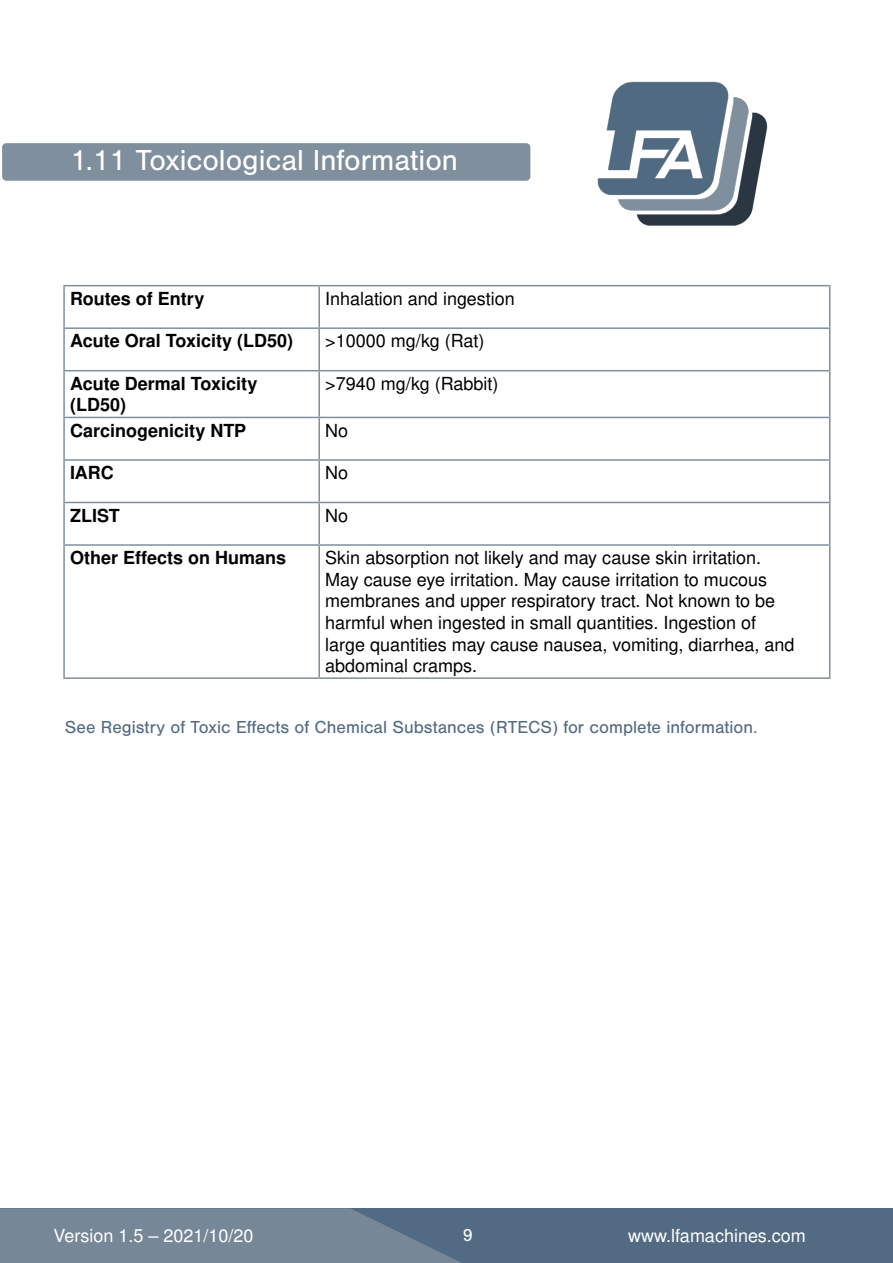
<style>
.page{position:relative;width:893px;height:1263px;background:#fff}
.page>*{position:absolute;margin:0;border:0;box-sizing:border-box;transform-origin:0 0}
.t1{font:30px "Nimbus San";color:#fff}
.t2{font:18px/21.6px "Nimbus San L";color:#000}
.t3{font:700 18px/21.6px "Nimbus San L";color:#000}
.t4{font:18px "Nimbus San";color:#526b83}
.t5{font:18px "Nimbus San L";color:#fff}
.t6{font:18px "Nimbus San";color:#fff}
</style>
<div class="page">
<div style="left:1px;top:1208px;width:892px;height:55px;background:#526b83"></div>
<svg style="left:0;top:1208px;width:461px;height:55px;background:#718394"></svg>
<img style="left:597px;top:81px;width:171px;height:145px">
<div style="left:2px;top:143px;width:528px;height:38px;background:#808f9d;border-radius:4px"></div>
<hr style="left:63px;top:285px;width:256px;height:1px;background:#808f9d">
<hr style="left:63px;top:286px;width:2px;height:41px;background:#808f9d">
<hr style="left:319px;top:285px;width:511px;height:1px;background:#808f9d">
<hr style="left:318px;top:286px;width:2px;height:41px;background:#808f9d">
<hr style="left:829px;top:286px;width:1px;height:41px;background:#808f9d">
<hr style="left:63px;top:327px;width:256px;height:2px;background:#808f9d">
<hr style="left:63px;top:329px;width:2px;height:41px;background:#808f9d">
<hr style="left:319px;top:327px;width:511px;height:2px;background:#808f9d">
<hr style="left:318px;top:329px;width:2px;height:41px;background:#808f9d">
<hr style="left:829px;top:329px;width:1px;height:41px;background:#808f9d">
<hr style="left:63px;top:370px;width:256px;height:1px;background:#808f9d">
<hr style="left:63px;top:371px;width:2px;height:46px;background:#808f9d">
<hr style="left:319px;top:370px;width:511px;height:1px;background:#808f9d">
<hr style="left:318px;top:371px;width:2px;height:46px;background:#808f9d">
<hr style="left:829px;top:371px;width:1px;height:46px;background:#808f9d">
<hr style="left:63px;top:417px;width:256px;height:1px;background:#808f9d">
<hr style="left:63px;top:418px;width:2px;height:41px;background:#808f9d">
<hr style="left:319px;top:417px;width:511px;height:1px;background:#808f9d">
<hr style="left:318px;top:418px;width:2px;height:41px;background:#808f9d">
<hr style="left:829px;top:418px;width:1px;height:41px;background:#808f9d">
<hr style="left:63px;top:459px;width:256px;height:2px;background:#808f9d">
<hr style="left:63px;top:461px;width:2px;height:41px;background:#808f9d">
<hr style="left:319px;top:459px;width:511px;height:2px;background:#808f9d">
<hr style="left:318px;top:461px;width:2px;height:41px;background:#808f9d">
<hr style="left:829px;top:461px;width:1px;height:41px;background:#808f9d">
<hr style="left:63px;top:502px;width:256px;height:1px;background:#808f9d">
<hr style="left:63px;top:503px;width:2px;height:41px;background:#808f9d">
<hr style="left:319px;top:502px;width:511px;height:1px;background:#808f9d">
<hr style="left:318px;top:503px;width:2px;height:41px;background:#808f9d">
<hr style="left:829px;top:503px;width:1px;height:41px;background:#808f9d">
<hr style="left:63px;top:544px;width:256px;height:2px;background:#808f9d">
<hr style="left:63px;top:546px;width:2px;height:131px;background:#808f9d">
<hr style="left:319px;top:544px;width:511px;height:2px;background:#808f9d">
<hr style="left:318px;top:546px;width:2px;height:131px;background:#808f9d">
<hr style="left:829px;top:546px;width:1px;height:131px;background:#808f9d">
<hr style="left:63px;top:677px;width:256px;height:2px;background:#808f9d">
<hr style="left:319px;top:677px;width:511px;height:2px;background:#808f9d">
<h1 class="t1" style="left:71px;top:143px;width:389px">1.11 Toxicological Information</h1>
<p class="t3" style="left:70px;top:287px;width:136px">Routes of Entry</p>
<p class="t2" style="left:325px;top:287px;width:191px">Inhalation and ingestion</p>
<p class="t3" style="left:70px;top:330px;width:225px">Acute Oral Toxicity (LD50)</p>
<p class="t2" style="left:325px;top:329px;width:161px">&gt;10000 mg/kg (Rat)</p>
<p class="t3" style="left:70px;top:372px;width:189px">Acute Dermal Toxicity (LD50)</p>
<p class="t2" style="left:325px;top:372px;width:175px">&gt;7940 mg/kg (Rabbit)</p>
<p class="t3" style="left:70px;top:419px;width:178px">Carcinogenicity NTP</p>
<p class="t2" style="left:325px;top:419px;width:25px">No</p>
<p class="t3" style="left:70px;top:462px;width:45px">IARC</p>
<p class="t2" style="left:325px;top:461px;width:25px">No</p>
<p class="t3" style="left:70px;top:504px;width:51px">ZLIST</p>
<p class="t2" style="left:325px;top:504px;width:25px">No</p>
<p class="t3" style="left:70px;top:547px;width:218px">Other Effects on Humans</p>
<p class="t2" style="left:325px;top:546px;width:471px">Skin absorption not likely and may cause skin irritation.<br>May cause eye irritation. May cause irritation to mucous membranes and upper respiratory tract. Not known to be harmful when ingested in small quantities. Ingestion of large quantities may cause nausea, vomiting, diarrhea, and abdominal cramps.</p>
<p class="t4" style="left:65px;top:717px;width:694px">See Registry of Toxic Effects of Chemical Substances (RTECS) for complete information.</p>
<p class="t5" style="left:53px;top:1222px;width:202px">Version 1.5 – 2021/10/20</p>
<p class="t6" style="left:456px;top:1225px;width:12px">9</p>
<p class="t5" style="left:690px;top:1222px;width:147px">tabletpr ses.com</p>
<p class="t6" style="left:463px;top:1225px;width:12px">9</p>
<p class="t5" style="left:628px;top:1223px;width:179px">www.lfamachines.com</p>
</div>
